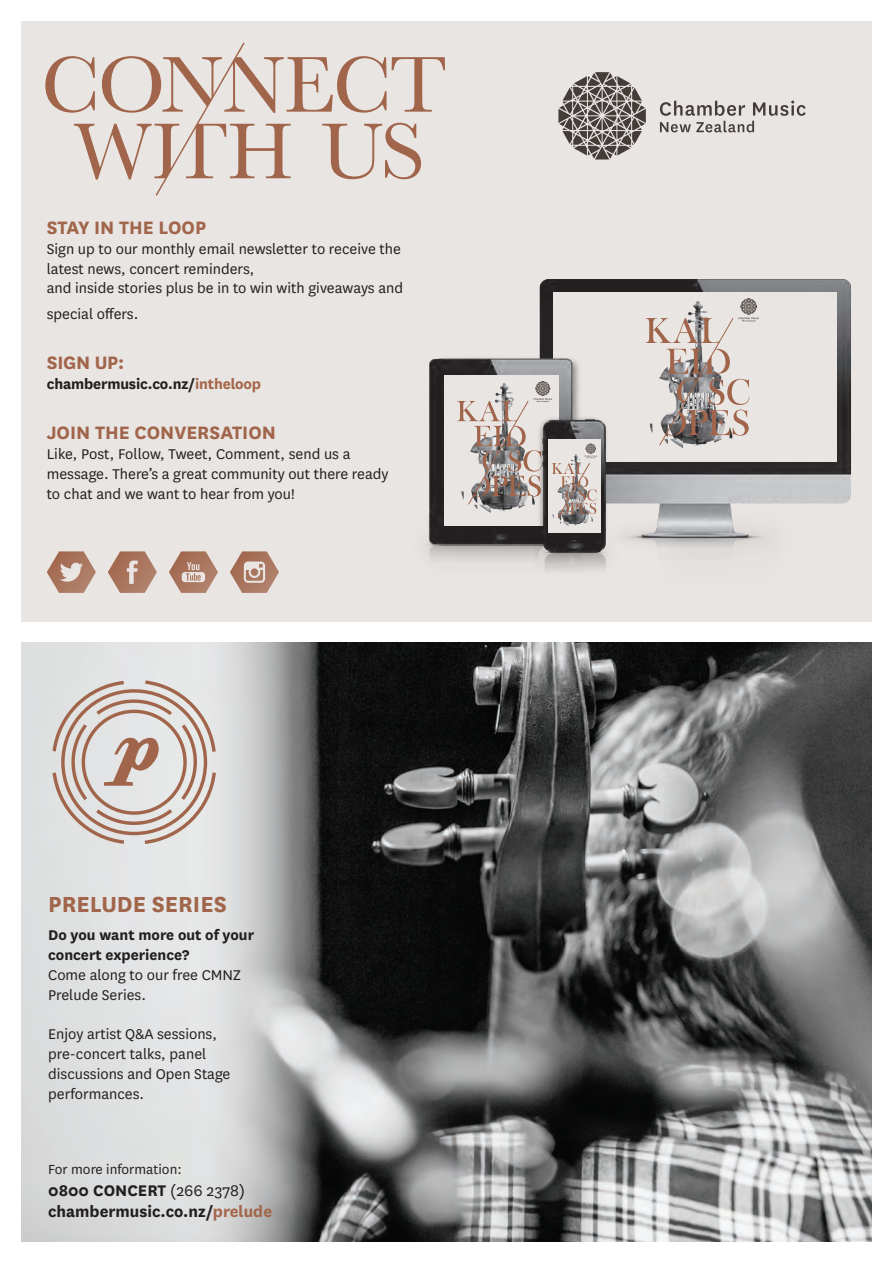
<style>
.page{position:relative;width:893px;height:1263px;background:#fff}
.page>*{position:absolute;margin:0;border:0;box-sizing:border-box;transform-origin:0 0}
.t1{font:700 25.5px "National";color:#a1654b}
.t2{font:700 21px "National";color:#a1654b}
.t3{font:700 18px/21.6px "National";color:#231f20}
.t4{font:16.5px/19.8px "National";color:#231f20}
.t5{font:700 16.5px/19.8px "National";color:#231f20}
.t6{font:15.3px "National";color:#231f20}
.s1{color:#a4664b}
.s2{font-weight:400}
</style>
<div class="page">
<div style="left:0;top:0;width:893px;height:635px;background:#e9e5e2"></div>
<img style="left:21px;top:642px;width:851px;height:600px">
<svg style="left:50px;top:678px;width:168px;height:168px"></svg>
<img style="left:425px;top:279px;width:426px;height:292px">
<div style="left:553px;top:292px;width:284px;height:170px;background:#e9e5e2"></div>
<svg style="left:645px;top:298px;width:114px;height:148px"></svg>
<div style="left:444px;top:376px;width:115px;height:150px;background:#e9e5e2"></div>
<div style="left:548px;top:439px;width:52px;height:93px;background:#e9e5e2"></div>
<img style="left:547px;top:518px;width:46px;height:10px">
<svg style="left:457px;top:381px;width:140px;height:137px"></svg>
<svg style="left:45px;top:42px;width:400px;height:154px"></svg>
<svg style="left:558px;top:72px;width:88px;height:88px"></svg>
<svg style="left:660px;top:101px;width:146px;height:31px"></svg>
<svg style="left:108px;top:551px;width:49px;height:42px"></svg>
<svg style="left:169px;top:551px;width:49px;height:42px"></svg>
<svg style="left:230px;top:551px;width:49px;height:42px"></svg>
<svg style="left:47px;top:551px;width:49px;height:42px"></svg>
<div style="left:0;top:0;width:892px;height:21px;background:#fff"></div>
<div style="left:0;top:0;width:21px;height:1263px;background:#fff"></div>
<div style="left:872px;top:0;width:21px;height:1263px;background:#fff"></div>
<div style="left:0;top:622px;width:892px;height:19px;background:#fff"></div>
<p class="t2" style="left:47px;top:213px;width:161px">STAY IN THE LOOP</p>
<p class="t4" style="left:47px;top:238px;width:358px">Sign up to our monthly email newsletter to receive the latest news, concert reminders,<br>and inside stories plus be in to win with giveaways and</p>
<p class="t4" style="left:47px;top:303px;width:93px">special offers.</p>
<p class="t2" style="left:47px;top:348px;width:79px">SIGN UP:</p>
<p class="t5" style="left:47px;top:373px;width:216px">chambermusic.co.nz/<span class="s1">intheloop</span></p>
<p class="t2" style="left:47px;top:418px;width:231px">JOIN THE CONVERSATION</p>
<p class="t4" style="left:47px;top:443px;width:343px">Like, Post, Follow, Tweet, Comment, send us a message. There’s a great community out there ready to chat and we want to hear from you!</p>
<h1 class="t1" style="left:48px;top:886px;width:180px">PRELUDE SERIES</h1>
<p class="t5" style="left:48px;top:924px;width:208px">Do you want more out of your concert experience?</p>
<p class="t4" style="left:48px;top:964px;width:194px">Come along to our free CMNZ<br>Prelude Series.</p>
<p class="t4" style="left:48px;top:1024px;width:184px">Enjoy artist Q&amp;A sessions, pre-concert talks, panel discussions and Open Stage performances.</p>
<p class="t6" style="left:48px;top:1159px;width:135px">For more information:</p>
<p class="t3" style="left:48px;top:1178px;width:225px">0800 CONCERT <span class="s2">(266 2378) </span>chambermusic.co.nz/<span class="s1">prelude</span></p>
</div>
